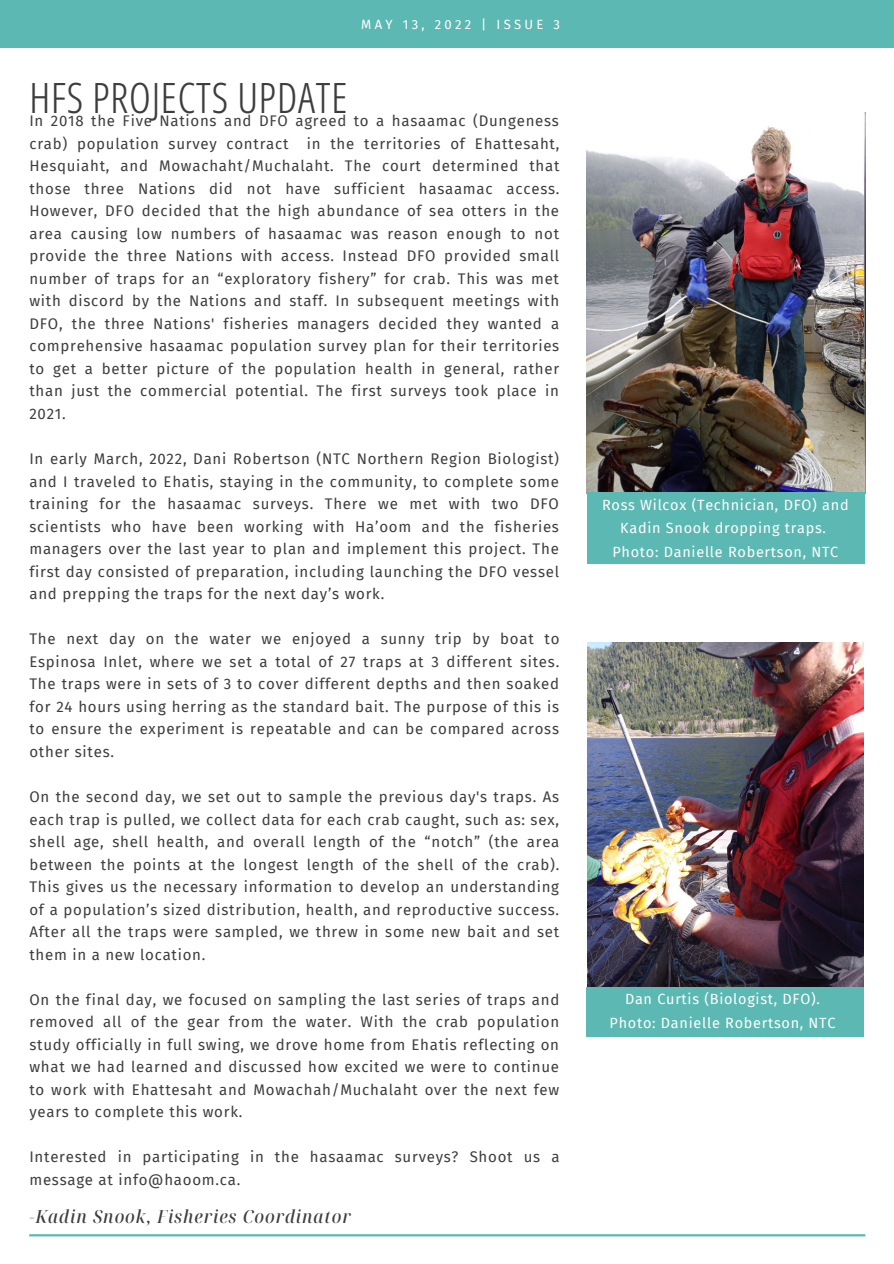
<style>
.page{position:relative;width:894px;height:1264px;background:#fff}
.page>*{position:absolute;margin:0;border:0;box-sizing:border-box;transform-origin:0 0}
.t1{font:300 extra-condensed 42px "Noto Sans Display";letter-spacing:.02em;color:#3d3d3d}
.t2{font:italic 500 semi-condensed 18px "Noto Serif Display";letter-spacing:.05em;color:#3d3d3d}
.t3{font:15px/22.5px "Fira Sans";letter-spacing:.05em;color:#3d3d3d;text-align:justify}
.t4{font:14.4px/23.7px "Fira Sans";letter-spacing:.05em;color:#fff;text-align:center}
.t5{font:13.05px "Fira Sans";letter-spacing:.25em;color:#fff}
</style>
<div class="page">
<div style="left:0;top:0;width:893px;height:47px;background:#5cb8b2"></div>
<hr style="left:29px;top:1234px;width:836px;height:2px;background:#5cb8b2">
<img style="left:586px;top:112px;width:279px;height:381px">
<img style="left:587px;top:643px;width:276px;height:344px">
<div style="left:587px;top:493px;width:277px;height:71px;background:#5cb8b2"></div>
<div style="left:586px;top:987px;width:277px;height:49px;background:#5cb8b2"></div>
<p class="t5" style="left:361px;top:17px;width:200px">MAY 13, 2022 | ISSUE 3</p>
<p class="t1" style="left:29px;top:68px;width:319px">HFS PROJECTS UPDATE</p>
<p class="t3" style="left:29px;top:110px;width:531px">In 2018 the Five Nations and DFO agreed to a hasaamac (Dungeness crab) population survey contract in the territories of Ehattesaht, Hesquiaht, and Mowachaht/Muchalaht. The court determined that those three Nations did not have sufficient hasaamac access.<br>However, DFO decided that the high abundance of sea otters in the area causing low numbers of hasaamac was reason enough to not provide the three Nations with access. Instead DFO provided small number of traps for an “exploratory fishery” for crab. This was met with discord by the Nations and staff. In subsequent meetings with DFO, the three Nations' fisheries managers decided they wanted a comprehensive hasaamac population survey plan for their territories to get a better picture of the population health in general, rather than just the commercial potential. The first surveys took place in 2021.</p>
<p class="t3" style="left:29px;top:448px;width:531px">In early March, 2022, Dani Robertson (NTC Northern Region Biologist) and I traveled to Ehatis, staying in the community, to complete some training for the hasaamac surveys. There we met with two DFO scientists who have been working with Ha’oom and the fisheries managers over the last year to plan and implement this project. The first day consisted of preparation, including launching the DFO vessel and prepping the traps for the next day’s work.</p>
<p class="t3" style="left:29px;top:628px;width:531px">The next day on the water we enjoyed a sunny trip by boat to Espinosa Inlet, where we set a total of 27 traps at 3 different sites.<br>The traps were in sets of 3 to cover different depths and then soaked for 24 hours using herring as the standard bait. The purpose of this is to ensure the experiment is repeatable and can be compared across other sites.</p>
<p class="t3" style="left:29px;top:785px;width:531px">On the second day, we set out to sample the previous day's traps. As each trap is pulled, we collect data for each crab caught, such as: sex, shell age, shell health, and overall length of the “notch” (the area between the points at the longest length of the shell of the crab).<br>This gives us the necessary information to develop an understanding of a population’s sized distribution, health, and reproductive success.<br>After all the traps were sampled, we threw in some new bait and set them in a new location.</p>
<p class="t3" style="left:29px;top:988px;width:531px">On the final day, we focused on sampling the last series of traps and removed all of the gear from the water. With the crab population study officially in full swing, we drove home from Ehatis reflecting on what we had learned and discussed how excited we were to continue to work with Ehattesaht and Mowachah/Muchalaht over the next few years to complete this work.</p>
<p class="t3" style="left:29px;top:1146px;width:531px">Interested in participating in the hasaamac surveys? Shoot us a message at info@haoom.ca.</p>
<p class="t2" style="left:29px;top:1203px;width:323px">-Kadin Snook, Fisheries Coordinator</p>
<p class="t4" style="left:602px;top:493px;width:248px">Ross Wilcox (Technician, DFO) and<br>Kadin Snook dropping traps.</p>
<p class="t4" style="left:612px;top:540px;width:227px">Photo: Danielle Robertson, NTC</p>
<p class="t4" style="left:624px;top:987px;width:196px">Dan Curtis (Biologist, DFO).</p>
<p class="t4" style="left:609px;top:1010px;width:227px">Photo: Danielle Robertson, NTC</p>
</div>
